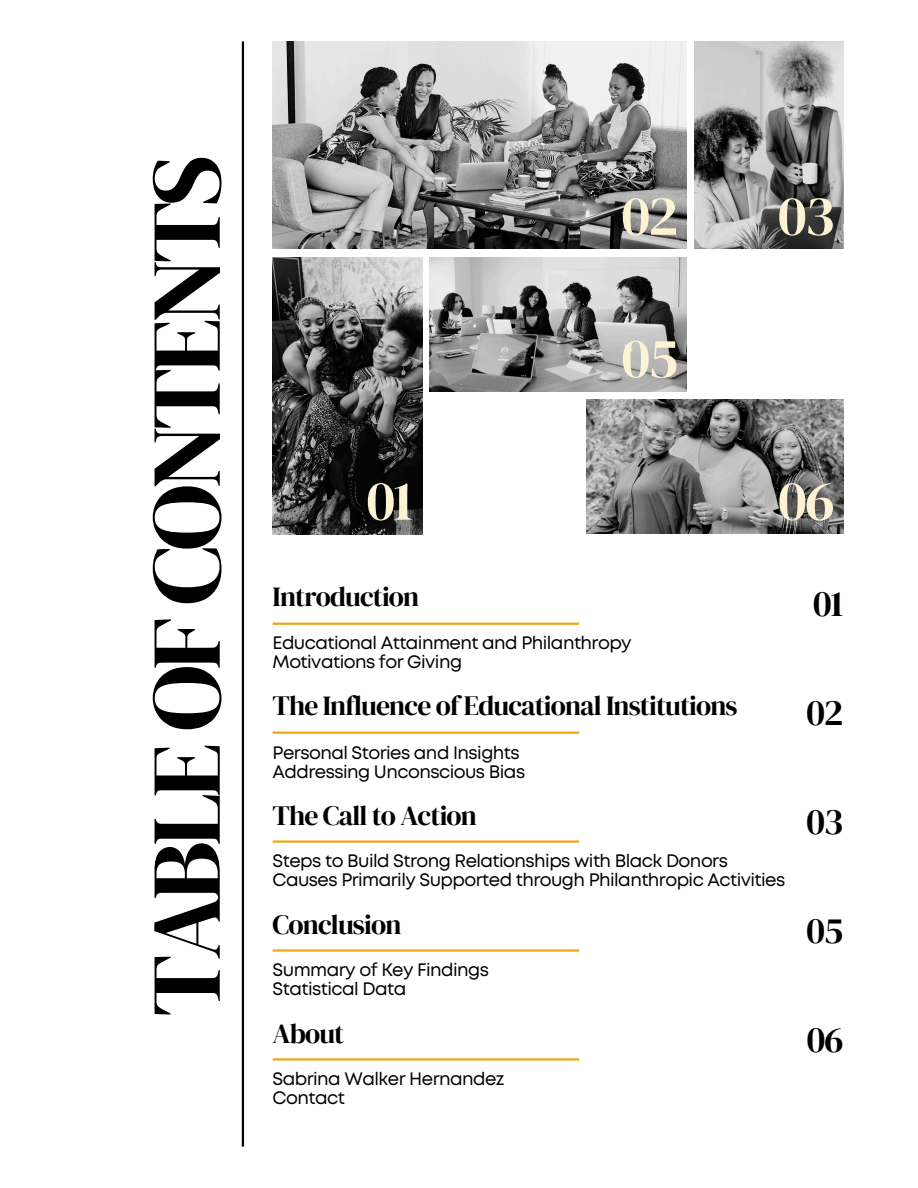
<style>
.page{position:relative;width:918px;height:1188px;background:#fff}
.page>*{position:absolute;margin:0;border:0;box-sizing:border-box;transform-origin:0 0}
.t1{font:98.85px "DM Serif Display";letter-spacing:-.05em;color:#000}
.t2{font:56.4px "DM Serif Display";letter-spacing:-.03em;color:#fef2d4}
.t3{font:36.75px "DM Serif Display";letter-spacing:-.03em;color:#000}
.t4{font:27.75px "DM Serif Display";letter-spacing:-.03em;color:#000}
.t5{font:18px "Mont";letter-spacing:-.03em;color:#000}
</style>
<div class="page">
<hr style="left:242px;top:41px;width:2px;height:1106px;background:#000">
<img style="left:273px;top:41px;width:414px;height:207px">
<img style="left:694px;top:41px;width:150px;height:207px">
<img style="left:273px;top:257px;width:149px;height:277px">
<img style="left:430px;top:257px;width:256px;height:134px">
<img style="left:587px;top:400px;width:256px;height:134px">
<hr style="left:273px;top:623px;width:306px;height:2px;background:#eda712">
<hr style="left:273px;top:732px;width:306px;height:2px;background:#eda712">
<hr style="left:273px;top:840px;width:306px;height:3px;background:#eda712">
<hr style="left:273px;top:949px;width:306px;height:3px;background:#eda712">
<hr style="left:273px;top:1058px;width:306px;height:3px;background:#eda712">
<h1 class="t1" style="left:117px;top:1017px;width:863px;rotate:-90deg">TABLE OF CONTENTS</h1>
<h2 class="t2" style="left:622px;top:176px;width:58px">02</h2>
<p class="t2" style="left:778px;top:176px;width:58px">03</p>
<p class="t2" style="left:367px;top:461px;width:48px">01</p>
<p class="t2" style="left:622px;top:319px;width:58px">05</p>
<p class="t2" style="left:778px;top:461px;width:58px">06</p>
<p class="t4" style="left:273px;top:577px;width:148px">Introduction</p>
<p class="t5" style="left:273px;top:636px;width:361px">Educational Attainment and Philanthropy</p>
<p class="t5" style="left:273px;top:655px;width:191px">Motivations for Giving</p>
<p class="t4" style="left:273px;top:686px;width:466px">The Influence of Educational Institutions</p>
<p class="t5" style="left:273px;top:746px;width:249px">Personal Stories and Insights</p>
<h2 class="t5" style="left:273px;top:765px;width:254px">Addressing Unconscious Bias</h2>
<p class="t4" style="left:273px;top:796px;width:206px">The Call to Action</p>
<p class="t5" style="left:273px;top:854px;width:457px">Steps to Build Strong Relationships with Black Donors</p>
<p class="t5" style="left:273px;top:873px;width:514px">Causes Primarily Supported through Philanthropic Activities</p>
<h2 class="t4" style="left:273px;top:905px;width:130px">Conclusion</h2>
<p class="t5" style="left:273px;top:963px;width:218px">Summary of Key Findings</p>
<p class="t5" style="left:273px;top:982px;width:135px">Statistical Data</p>
<p class="t4" style="left:273px;top:1014px;width:73px">About</p>
<h2 class="t5" style="left:273px;top:1072px;width:233px">Sabrina Walker Hernandez</h2>
<p class="t5" style="left:273px;top:1091px;width:74px">Contact</p>
<p class="t3" style="left:813px;top:578px;width:32px">01</p>
<p class="t3" style="left:807px;top:687px;width:38px">02</p>
<h2 class="t3" style="left:807px;top:796px;width:38px">03</h2>
<p class="t3" style="left:807px;top:905px;width:38px">05</p>
<p class="t3" style="left:807px;top:1014px;width:38px">06</p>
</div>
